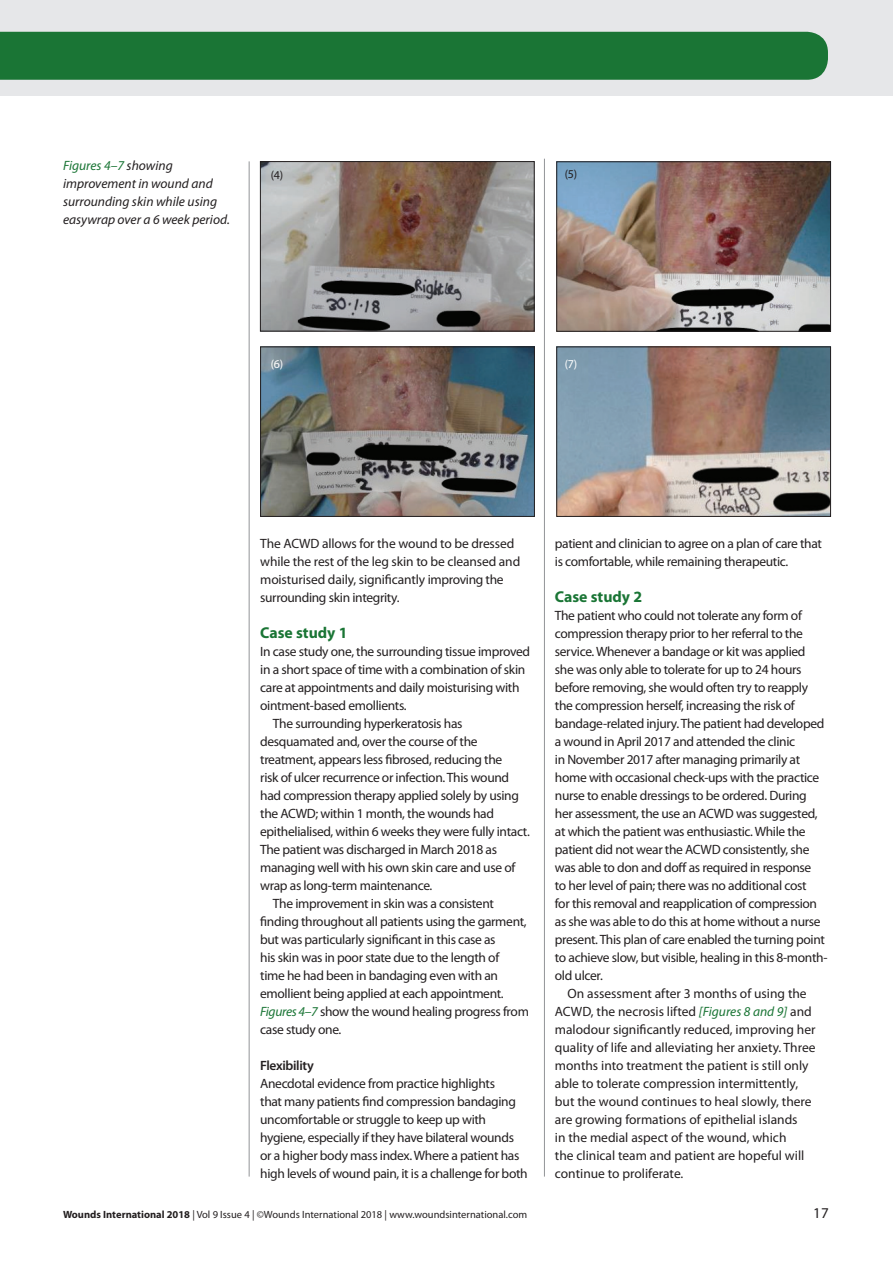
<style>
.page{position:relative;width:893px;height:1263px;background:#fff}
.page>*{position:absolute;margin:0;border:0;box-sizing:border-box;transform-origin:0 0}
.t1{font:700 15.75px "Myriad Pro";color:#1a7535}
.t2{font:15px "Myriad Pro";color:#231f20}
.t3{font:13.5px/18px "Myriad Pro";letter-spacing:-.025em;color:#231f20}
.t4{font:13.5px "Myriad Pro";color:#231f20}
.t5{font:italic 13.5px/18px "Myriad Pro";color:#231f20}
.t6{font:600 13.5px "Myriad Pro";letter-spacing:-.025em;color:#231f20}
.t7{font:12px "Myriad Pro";color:#231f20}
.t8{font:12px "Myriad Pro";color:#fff}
.t9{font:10.5px "Myriad Pro";color:#231f20}
.s1{color:#1a7535}
.s2{font-style:italic;color:#1a7535}
.s3{font-weight:700}
</style>
<div class="page">
<hr style="left:544px;top:159px;width:1px;height:1017px;background:#939598">
<hr style="left:249px;top:161px;width:1px;height:1015px;background:#939598">
<div style="left:0;top:0;width:892px;height:96px;background:#e6e7e9"></div>
<div style="left:0;top:32px;width:828px;height:48px;background:#1a7535"></div>
<img style="left:262px;top:163px;width:270px;height:166px">
<div style="left:260px;top:161px;width:274px;height:170px;border:1px solid #231f20"></div>
<img style="left:558px;top:164px;width:270px;height:165px">
<div style="left:556px;top:162px;width:274px;height:169px;border:1px solid #231f20"></div>
<img style="left:262px;top:349px;width:270px;height:166px">
<div style="left:260px;top:347px;width:274px;height:170px;border:1px solid #231f20"></div>
<img style="left:558px;top:349px;width:270px;height:166px">
<div style="left:556px;top:347px;width:274px;height:170px;border:1px solid #231f20"></div>
<p class="t5" style="left:63px;top:156px;width:168px"><span class="s1">Figures 4–7</span> showing improvement in wound and surrounding skin while using easywrap over a 6 week period.</p>
<p class="t7" style="left:271px;top:167px;width:14px">(4)</p>
<p class="t7" style="left:565px;top:166px;width:14px">(5)</p>
<p class="t8" style="left:271px;top:356px;width:14px">(6)</p>
<p class="t8" style="left:565px;top:356px;width:14px">(7)</p>
<p class="t3" style="left:260px;top:534px;width:261px">The ACWD allows for the wound to be dressed while the rest of the leg skin to be cleansed and moisturised daily, significantly improving the surrounding skin integrity.</p>
<p class="t1" style="left:260px;top:622px;width:89px">Case study 1</p>
<p class="t3" style="left:260px;top:642px;width:271px">In case study one, the surrounding tissue improved</p>
<p class="t3" style="left:260px;top:660px;width:267px">in a short space of time with a combination of skin</p>
<p class="t3" style="left:260px;top:678px;width:261px">care at appointments and daily moisturising with</p>
<p class="t3" style="left:260px;top:696px;width:148px">ointment-based emollients.</p>
<p class="t3" style="left:273px;top:714px;width:191px">The surrounding hyperkeratosis has</p>
<p class="t3" style="left:260px;top:732px;width:219px">desquamated and, over the course of the</p>
<p class="t3" style="left:260px;top:750px;width:244px">treatment, appears less fibrosed, reducing the</p>
<p class="t3" style="left:260px;top:768px;width:250px">risk of ulcer recurrence or infection. This wound</p>
<p class="t3" style="left:260px;top:786px;width:260px">had compression therapy applied solely by using</p>
<p class="t3" style="left:260px;top:804px;width:235px">the ACWD; within 1 month, the wounds had</p>
<p class="t3" style="left:260px;top:822px;width:271px">epithelialised, within 6 weeks they were fully intact.</p>
<p class="t3" style="left:260px;top:840px;width:238px">The patient was discharged in March 2018 as</p>
<p class="t3" style="left:260px;top:858px;width:257px">managing well with his own skin care and use of</p>
<p class="t3" style="left:260px;top:876px;width:174px">wrap as long-term maintenance.</p>
<p class="t3" style="left:273px;top:894px;width:222px">The improvement in skin was a consistent</p>
<p class="t3" style="left:260px;top:912px;width:268px">finding throughout all patients using the garment,</p>
<p class="t3" style="left:260px;top:930px;width:237px">but was particularly significant in this case as</p>
<p class="t3" style="left:260px;top:948px;width:241px">his skin was in poor state due to the length of</p>
<p class="t3" style="left:260px;top:966px;width:239px">time he had been in bandaging even with an</p>
<p class="t3" style="left:260px;top:984px;width:245px">emollient being applied at each appointment.</p>
<p class="t3" style="left:260px;top:1002px;width:270px"><span class="s2">Figures 4–7</span> show the wound healing progress from</p>
<p class="t3" style="left:260px;top:1020px;width:83px">case study one.</p>
<p class="t6" style="left:260px;top:1057px;width:55px">Flexibility</p>
<p class="t3" style="left:260px;top:1074px;width:269px">Anecdotal evidence from practice highlights<br>that many patients find compression bandaging uncomfortable or struggle to keep up with hygiene, especially if they have bilateral wounds or a higher body mass index. Where a patient has high levels of wound pain, it is a challenge for both</p>
<p class="t3" style="left:555px;top:534px;width:269px">patient and clinician to agree on a plan of care that is comfortable, while remaining therapeutic.</p>
<p class="t1" style="left:555px;top:586px;width:89px">Case study 2</p>
<p class="t3" style="left:555px;top:606px;width:248px">The patient who could not tolerate any form of</p>
<p class="t3" style="left:555px;top:624px;width:250px">compression therapy prior to her referral to the</p>
<p class="t3" style="left:555px;top:642px;width:252px">service. Whenever a bandage or kit was applied</p>
<p class="t3" style="left:555px;top:660px;width:248px">she was only able to tolerate for up to 24 hours</p>
<p class="t3" style="left:555px;top:678px;width:255px">before removing, she would often try to reapply</p>
<p class="t3" style="left:555px;top:696px;width:241px">the compression herself, increasing the risk of</p>
<p class="t3" style="left:555px;top:714px;width:271px">bandage-related injury. The patient had developed</p>
<p class="t3" style="left:555px;top:732px;width:242px">a wound in April 2017 and attended the clinic</p>
<p class="t3" style="left:555px;top:750px;width:247px">in November 2017 after managing primarily at</p>
<p class="t3" style="left:555px;top:768px;width:266px">home with occasional check-ups with the practice</p>
<p class="t3" style="left:555px;top:786px;width:253px">nurse to enable dressings to be ordered. During</p>
<p class="t3" style="left:555px;top:804px;width:264px">her assessment, the use an ACWD was suggested,</p>
<p class="t3" style="left:555px;top:822px;width:252px">at which the patient was enthusiastic. While the</p>
<p class="t3" style="left:555px;top:840px;width:256px">patient did not wear the ACWD consistently, she</p>
<p class="t3" style="left:555px;top:858px;width:258px">was able to don and doff as required in response</p>
<p class="t3" style="left:555px;top:876px;width:253px">to her level of pain; there was no additional cost</p>
<p class="t3" style="left:555px;top:894px;width:264px">for this removal and reapplication of compression</p>
<p class="t3" style="left:555px;top:912px;width:267px">as she was able to do this at home without a nurse</p>
<p class="t3" style="left:555px;top:930px;width:272px">present. This plan of care enabled the turning point</p>
<p class="t3" style="left:555px;top:948px;width:274px">to achieve slow, but visible, healing in this 8-month-</p>
<p class="t3" style="left:555px;top:966px;width:49px">old ulcer.</p>
<p class="t4" style="left:567px;top:985px;width:240px">On assessment after 3 months of using the</p>
<p class="t4" style="left:555px;top:1003px;width:258px">ACWD, the necrosis lifted <span class="s2">[Figures 8 and 9]</span> and</p>
<p class="t4" style="left:555px;top:1021px;width:262px">malodour significantly reduced, improving her</p>
<p class="t4" style="left:555px;top:1039px;width:262px">quality of life and alleviating her anxiety. Three</p>
<p class="t4" style="left:555px;top:1057px;width:255px">months into treatment the patient is still only</p>
<p class="t4" style="left:555px;top:1075px;width:245px">able to tolerate compression intermittently,</p>
<p class="t4" style="left:555px;top:1093px;width:258px">but the wound continues to heal slowly, there</p>
<p class="t4" style="left:555px;top:1111px;width:244px">are growing formations of epithelial islands</p>
<p class="t4" style="left:555px;top:1129px;width:233px">in the medial aspect of the wound, which</p>
<p class="t4" style="left:555px;top:1147px;width:251px">the clinical team and patient are hopeful will</p>
<p class="t4" style="left:555px;top:1165px;width:130px">continue to proliferate.</p>
<p class="t9" style="left:63px;top:1208px;width:465px"><span class="s3">Wounds International 2018</span> | Vol 9 Issue 4 | ©Wounds International 2018 | www.woundsinternational.com</p>
<p class="t2" style="left:813px;top:1203px;width:17px">17</p>
</div>
